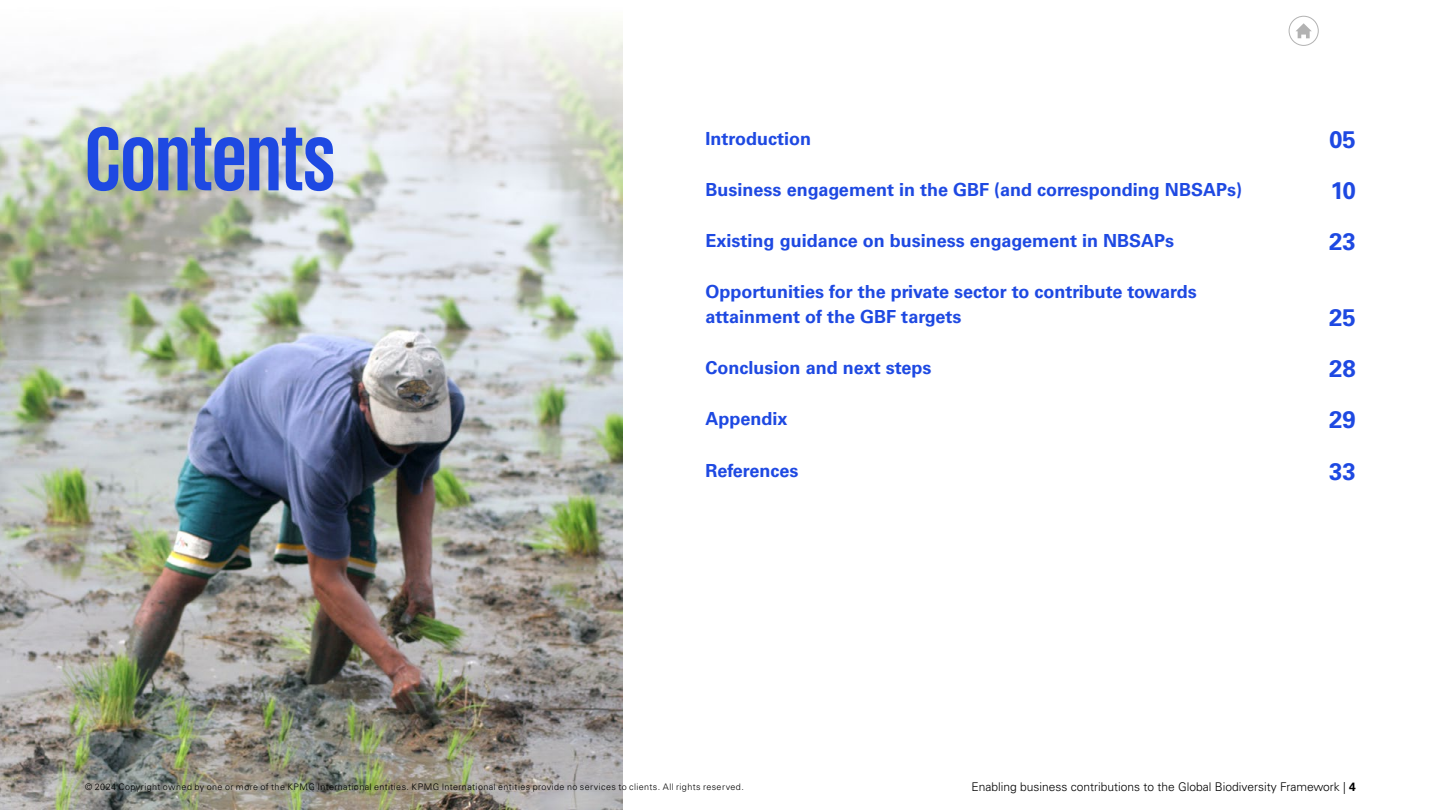
<style>
.page{position:relative;width:1441px;height:810px;background:#fff}
.page>*{position:absolute;margin:0;border:0;box-sizing:border-box;transform-origin:0 0}
.t1{font:700 92.7px "KPMG";letter-spacing:-.005em;color:#1e49e2}
.t2{font:700 24px "Univers LT Std";color:#1e49e2}
.t3{font:700 18px/25.5px "Univers LT Std";color:#1e49e2}
.t4{font:300 12px "Univers LT Std";color:#000}
.t5{font:300 9px "Univers LT Std";letter-spacing:.045em;color:#000}
.s1{font-weight:700}
</style>
<div class="page">
<img style="left:0;top:21px;width:622px;height:789px">
<div style="left:1288px;top:16px;width:30px;height:30px;border:1px solid #b2b2b2;border-radius:50%"></div>
<svg style="left:1296px;top:23px;width:15px;height:15px"></svg>
<h1 class="t1" style="left:85px;top:112px;width:252px">Contents</h1>
<p class="t3" style="left:705px;top:126px;width:107px">Introduction</p>
<h2 class="t2" style="left:1328px;top:125px;width:28px">05</h2>
<p class="t3" style="left:705px;top:177px;width:538px">Business engagement in the GBF (and corresponding NBSAPs)</p>
<h2 class="t2" style="left:1330px;top:176px;width:27px">10</h2>
<p class="t3" style="left:705px;top:228px;width:470px">Existing guidance on business engagement in NBSAPs</p>
<h2 class="t2" style="left:1328px;top:227px;width:28px">23</h2>
<p class="t3" style="left:705px;top:279px;width:493px">Opportunities for the private sector to contribute towards attainment of the GBF targets</p>
<h2 class="t2" style="left:1328px;top:304px;width:28px">25</h2>
<p class="t3" style="left:705px;top:356px;width:227px">Conclusion and next steps</p>
<h2 class="t2" style="left:1328px;top:355px;width:28px">28</h2>
<p class="t3" style="left:705px;top:407px;width:84px">Appendix</p>
<h2 class="t2" style="left:1328px;top:406px;width:28px">29</h2>
<p class="t3" style="left:705px;top:458px;width:94px">References</p>
<h2 class="t2" style="left:1328px;top:457px;width:28px">33</h2>
<p class="t5" style="left:85px;top:781px;width:660px">© 2024 Copyright owned by one or more of the KPMG International entities. KPMG International entities provide no services to clients. All rights reserved.</p>
<p class="t4" style="left:971px;top:779px;width:386px">Enabling business contributions to the Global Biodiversity Framework | <span class="s1">4</span></p>
</div>
